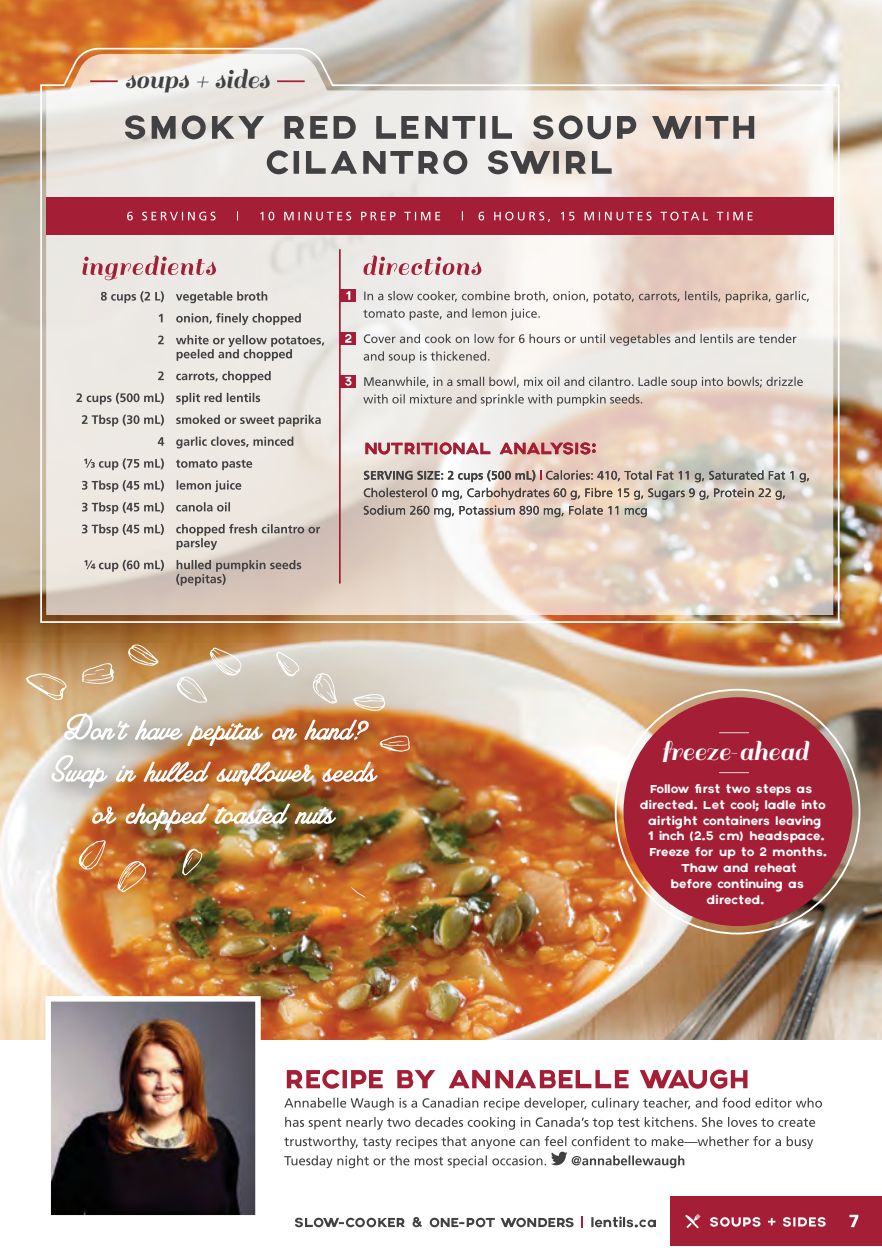
<style>
.page{position:relative;width:882px;height:1260px;background:#fff}
.page>*{position:absolute;margin:0;border:0;box-sizing:border-box;transform-origin:0 0}
.t1{font:29.75px "Sail";color:#fff}
.t2{font:29.75px "Sail";color:#414042}
.t3{font:12.25px "Axis";color:#fff}
.s1{font-family:"Gotham HTF";font-weight:100;font-size:22.75px}
</style>
<div class="page">
<img style="left:0;top:0;width:882px;height:1040px">
<img style="left:52px;top:1002px;width:203px;height:212px">
<div style="left:46px;top:996px;width:215px;height:224px;border:5px solid #fff"></div>
<img style="left:39px;top:47px;width:801px;height:577px">
<svg style="left:46px;top:54px;width:787px;height:561px;background:#e8ded5"></svg>
<svg style="left:82px;top:256px;width:134px;height:24px;background:#dab8bb"></svg>
<hr style="left:339px;top:249px;width:2px;height:335px;background:#a41f35">
<div style="left:46px;top:197px;width:787px;height:37px;background:#a41f35"></div>
<svg style="left:127px;top:211px;width:626px;height:11px"></svg>
<svg style="left:84px;top:560px;width:80px;height:12px"></svg>
<svg style="left:82px;top:524px;width:82px;height:12px"></svg>
<svg style="left:82px;top:502px;width:82px;height:12px"></svg>
<svg style="left:82px;top:480px;width:82px;height:12px"></svg>
<svg style="left:84px;top:458px;width:80px;height:12px"></svg>
<svg style="left:158px;top:437px;width:6px;height:9px"></svg>
<svg style="left:82px;top:415px;width:82px;height:11px"></svg>
<svg style="left:76px;top:393px;width:88px;height:12px"></svg>
<svg style="left:158px;top:371px;width:6px;height:9px"></svg>
<svg style="left:158px;top:336px;width:6px;height:8px"></svg>
<svg style="left:159px;top:314px;width:4px;height:8px"></svg>
<svg style="left:101px;top:291px;width:63px;height:12px"></svg>
<svg style="left:176px;top:560px;width:125px;height:26px;background:#b5a8a1"></svg>
<svg style="left:176px;top:524px;width:144px;height:26px;background:#c6bdb7"></svg>
<svg style="left:176px;top:502px;width:54px;height:10px"></svg>
<svg style="left:177px;top:480px;width:64px;height:12px"></svg>
<svg style="left:176px;top:460px;width:76px;height:10px"></svg>
<svg style="left:176px;top:437px;width:117px;height:11px"></svg>
<svg style="left:176px;top:415px;width:145px;height:11px;background:#b9b6b2"></svg>
<svg style="left:176px;top:393px;width:84px;height:12px"></svg>
<svg style="left:176px;top:371px;width:95px;height:12px"></svg>
<svg style="left:176px;top:335px;width:148px;height:26px;background:#c4c1bf"></svg>
<svg style="left:176px;top:313px;width:125px;height:12px"></svg>
<svg style="left:176px;top:291px;width:91px;height:12px"></svg>
<svg style="left:267px;top:150px;width:345px;height:24px;background:#a5a3a1"></svg>
<svg style="left:125px;top:115px;width:629px;height:24px;background:#a8a4a2"></svg>
<hr style="left:90px;top:80px;width:28px;height:2px;background:#a41f35">
<hr style="left:277px;top:80px;width:28px;height:2px;background:#a41f35">
<svg style="left:591px;top:1216px;width:65px;height:12px"></svg>
<svg style="left:581px;top:1216px;width:2px;height:12px"></svg>
<svg style="left:295px;top:1217px;width:279px;height:10px"></svg>
<div style="left:670px;top:1197px;width:212px;height:49px;background:#a41f35"></div>
<svg style="left:849px;top:1215px;width:9px;height:12px"></svg>
<div style="left:624px;top:697px;width:228px;height:229px;background:#a41f35;border-radius:50%"></div>
<hr style="left:719px;top:732px;width:30px;height:1px;background:#dbd9d6">
<hr style="left:719px;top:772px;width:30px;height:1px;background:#dbd9d6">
<div style="left:81px;top:793px;width:276px;height:59px;background:#000;opacity:.5"></div>
<img style="left:92px;top:809px;width:244px;height:21px">
<div style="left:40px;top:744px;width:359px;height:65px;background:#000;opacity:.5"></div>
<svg style="left:351px;top:887px;width:15px;height:10px"></svg>
<img style="left:26px;top:644px;width:384px;height:144px">
<svg style="left:117px;top:861px;width:29px;height:31px"></svg>
<svg style="left:79px;top:840px;width:27px;height:30px"></svg>
<svg style="left:182px;top:849px;width:20px;height:26px"></svg>
<svg style="left:285px;top:1117px;width:530px;height:13px"></svg>
<svg style="left:284px;top:1098px;width:538px;height:12px"></svg>
<svg style="left:287px;top:1070px;width:461px;height:19px"></svg>
<svg style="left:284px;top:1136px;width:529px;height:32px"></svg>
<svg style="left:710px;top:1217px;width:116px;height:10px"></svg>
<svg style="left:685px;top:1214px;width:15px;height:14px"></svg>
<svg style="left:364px;top:488px;width:421px;height:29px;background:#c7bab0"></svg>
<svg style="left:364px;top:470px;width:445px;height:12px;background:#b1a8a2"></svg>
<svg style="left:365px;top:442px;width:231px;height:12px;background:#c88188"></svg>
<svg style="left:363px;top:394px;width:279px;height:12px;background:#c8c5c1"></svg>
<svg style="left:364px;top:377px;width:439px;height:11px;background:#c6c4c1"></svg>
<svg style="left:364px;top:334px;width:432px;height:29px;background:#dcd8d5"></svg>
<svg style="left:363px;top:291px;width:446px;height:29px"></svg>
<svg style="left:364px;top:256px;width:117px;height:19px;background:#d7afb3"></svg>
<div style="left:340px;top:289px;width:16px;height:13px;background:#a41f35"></div>
<svg style="left:346px;top:291px;width:4px;height:9px"></svg>
<div style="left:340px;top:332px;width:16px;height:13px;background:#a41f35"></div>
<svg style="left:345px;top:334px;width:6px;height:9px"></svg>
<div style="left:340px;top:375px;width:16px;height:13px;background:#a41f35"></div>
<svg style="left:345px;top:377px;width:7px;height:9px"></svg>
<h1 class="t2" style="left:125px;top:63px;width:146px">soups + sides</h1>
<h1 class="t1" style="left:662px;top:735px;width:148px">freeze<span class="s1">-</span>ahead</h1>
<p class="t3" style="left:650px;top:782px;width:164px">Follow first two steps as</p>
<p class="t3" style="left:640px;top:798px;width:188px">directed. Let cool; ladle into</p>
<p class="t3" style="left:648px;top:813px;width:174px">airtight containers leaving</p>
<p class="t3" style="left:648px;top:829px;width:178px">1 inch (2.5 cm) headspace.</p>
<p class="t3" style="left:649px;top:845px;width:180px">Freeze for up to 2 months.</p>
<p class="t3" style="left:681px;top:861px;width:117px">Thaw and reheat</p>
<p class="t3" style="left:670px;top:876px;width:135px">before continuing as</p>
<p class="t3" style="left:706px;top:892px;width:60px">directed.</p>
</div>
